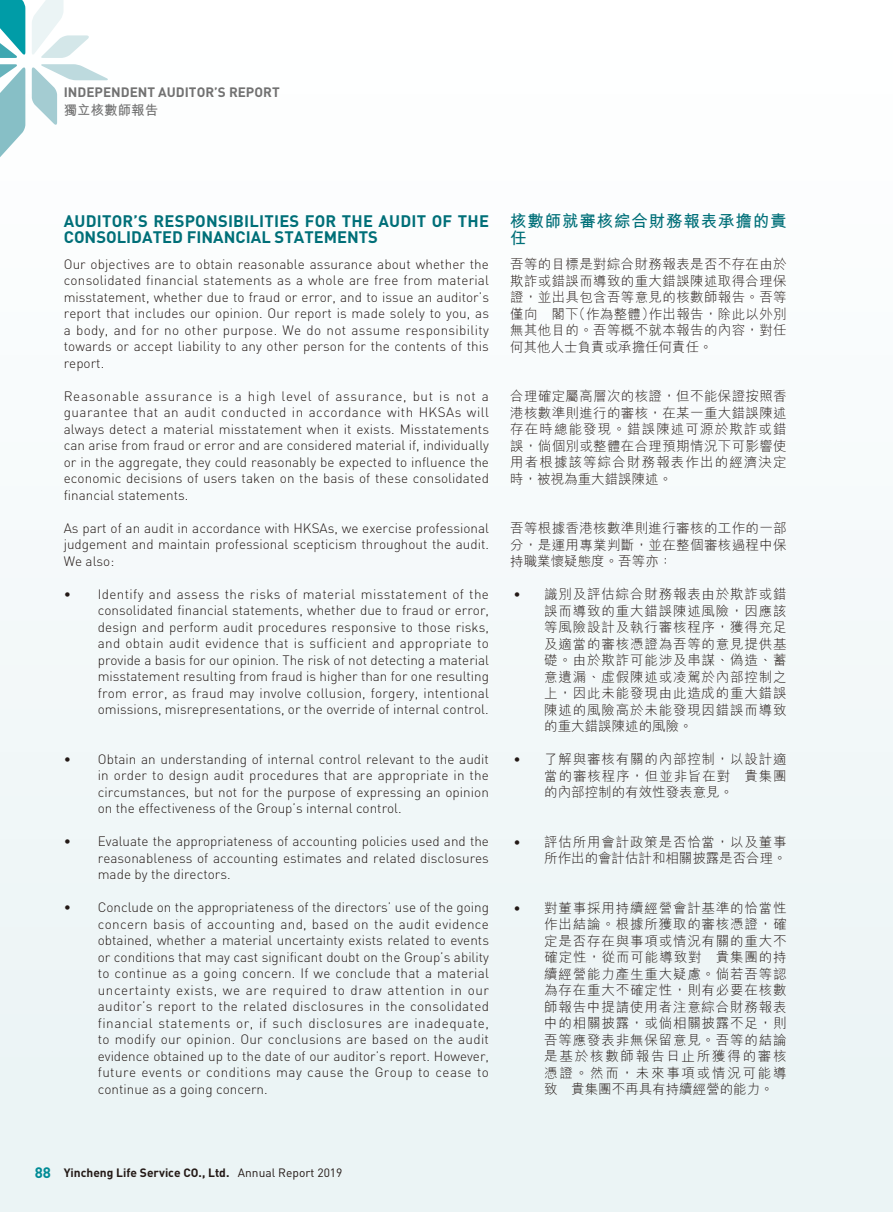
<style>
.page{position:relative;width:893px;height:1212px;background:#f4f9fa}
.page>*{position:absolute;margin:0;border:0;box-sizing:border-box;transform-origin:0 0}
.t1{font:700 16.5px/16.5px "DIN";letter-spacing:.015em;color:#006f78}
.t2{font:16.5px/16.5px "M Hei HK Bold E Ten B5 H";letter-spacing:.05em;color:#006f78}
.t3{font:300 13.5px/16.5px "DIN";color:#231916;text-align:justify}
.t4{font:13.5px/16.5px "M Hei HK Light E Ten B5 H";letter-spacing:.025em;color:#231916;text-align:justify}
.t5{font:13.5px/16.5px "M Hei HK Light E Ten B5 H";letter-spacing:-.005em;color:#231916;text-align:right}
.t6{font:700 13.5px "DIN";color:#717171}
.t7{font:13.5px "M Hei HK Bold E Ten B5 H";color:#717171}
.t8{font:700 12px "DIN";color:#231916}
.s1{font-family:"DIN";font-weight:300}
.s2{font-size:15px;color:#008b96}
.s3{font-weight:400}
</style>
<div class="page">
<svg style="left:32px;top:0;width:57px;height:58px"></svg>
<svg style="left:32px;top:64px;width:76px;height:61px"></svg>
<svg style="left:0;top:64px;width:25px;height:93px"></svg>
<svg style="left:0;top:0;width:25px;height:58px"></svg>
<p class="t6" style="left:64px;top:87px;width:217px">INDEPENDENT AUDITOR’S REPORT</p>
<p class="t7" style="left:64px;top:105px;width:96px">獨立核數師報告</p>
<p class="t1" style="left:64px;top:214px;width:427px">AUDITOR’S RESPONSIBILITIES FOR THE AUDIT OF THE<br>CONSOLIDATED FINANCIAL STATEMENTS</p>
<p class="t3" style="left:64px;top:257px;width:427px">Our objectives are to obtain reasonable assurance about whether the consolidated financial statements as a whole are free from material misstatement, whether due to fraud or error, and to issue an auditor’s report that includes our opinion. Our report is made solely to you, as a body, and for no other purpose. We do not assume responsibility towards or accept liability to any other person for the contents of this report.</p>
<p class="t3" style="left:64px;top:389px;width:427px">Reasonable assurance is a high level of assurance, but is not a guarantee that an audit conducted in accordance with HKSAs will always detect a material misstatement when it exists. Misstatements can arise from fraud or error and are considered material if, individually or in the aggregate, they could reasonably be expected to influence the economic decisions of users taken on the basis of these consolidated financial statements.</p>
<p class="t3" style="left:64px;top:521px;width:427px">As part of an audit in accordance with HKSAs, we exercise professional judgement and maintain professional scepticism throughout the audit.<br>We also:</p>
<p class="t3" style="left:98px;top:587px;width:393px;text-indent:-34px">• Identify and assess the risks of material misstatement of the consolidated financial statements, whether due to fraud or error, design and perform audit procedures responsive to those risks, and obtain audit evidence that is sufficient and appropriate to provide a basis for our opinion. The risk of not detecting a material misstatement resulting from fraud is higher than for one resulting from error, as fraud may involve collusion, forgery, intentional omissions, misrepresentations, or the override of internal control.</p>
<p class="t3" style="left:98px;top:752px;width:393px;text-indent:-34px">• Obtain an understanding of internal control relevant to the audit in order to design audit procedures that are appropriate in the circumstances, but not for the purpose of expressing an opinion on the effectiveness of the Group’s internal control.</p>
<p class="t3" style="left:98px;top:835px;width:393px;text-indent:-34px">• Evaluate the appropriateness of accounting policies used and the reasonableness of accounting estimates and related disclosures made by the directors.</p>
<p class="t3" style="left:98px;top:901px;width:393px;text-indent:-34px">• Conclude on the appropriateness of the directors’ use of the going concern basis of accounting and, based on the audit evidence obtained, whether a material uncertainty exists related to events or conditions that may cast significant doubt on the Group’s ability to continue as a going concern. If we conclude that a material uncertainty exists, we are required to draw attention in our auditor’s report to the related disclosures in the consolidated financial statements or, if such disclosures are inadequate, to modify our opinion. Our conclusions are based on the audit evidence obtained up to the date of our auditor’s report. However, future events or conditions may cause the Group to cease to continue as a going concern.</p>
<p class="t2" style="left:510px;top:215px;width:278px">核數師就審核綜合財務報表承擔的責任</p>
<p class="t4" style="left:510px;top:258px;width:278px">吾等的目標是對綜合財務報表是否不存在由於欺詐或錯誤而導致的重大錯誤陳述取得合理保證，並出具包含吾等意見的核數師報告。吾等僅向 閣下（作為整體）作出報告，除此以外別無其他目的。吾等概不就本報告的內容，對任何其他人士負責或承擔任何責任。</p>
<p class="t4" style="left:510px;top:390px;width:278px">合理確定屬高層次的核證，但不能保證按照香港核數準則進行的審核，在某一重大錯誤陳述存在時總能發現。錯誤陳述可源於欺詐或錯誤，倘個別或整體在合理預期情況下可影響使用者根據該等綜合財務報表作出的經濟決定時，被視為重大錯誤陳述。</p>
<p class="t4" style="left:510px;top:522px;width:278px">吾等根據香港核數準則進行審核的工作的一部分，是運用專業判斷，並在整個審核過程中保持職業懷疑態度。吾等亦：</p>
<p class="t4" style="left:544px;top:588px;width:244px;text-indent:-31px"><span class="s1">•</span> 識別及評估綜合財務報表由於欺詐或錯誤而導致的重大錯誤陳述風險，因應該等風險設計及執行審核程序，獲得充足及適當的審核憑證為吾等的意見提供基礎。由於欺詐可能涉及串謀、偽造、蓄意遺漏、虛假陳述或凌駕於內部控制之上，因此未能發現由此造成的重大錯誤陳述的風險高於未能發現因錯誤而導致的重大錯誤陳述的風險。</p>
<p class="t4" style="left:544px;top:753px;width:244px;text-indent:-31px"><span class="s1">•</span> 了解與審核有關的內部控制，以設計適當的審核程序，但並非旨在對 貴集團的內部控制的有效性發表意見。</p>
<p class="t5" style="left:513px;top:835px;width:275px"><span class="s1">•</span> 評估所用會計政策是否恰當，以及董事所作出的會計估計和相關披露是否合理。</p>
<p class="t4" style="left:544px;top:901px;width:244px;text-indent:-31px"><span class="s1">•</span> 對董事採用持續經營會計基準的恰當性作出結論。根據所獲取的審核憑證，確定是否存在與事項或情況有關的重大不確定性，從而可能導致對 貴集團的持續經營能力產生重大疑慮。倘若吾等認為存在重大不確定性，則有必要在核數師報告中提請使用者注意綜合財務報表中的相關披露，或倘相關披露不足，則吾等應發表非無保留意見。吾等的結論是基於核數師報告日止所獲得的審核憑證。然而，未來事項或情況可能導致 貴集團不再具有持續經營的能力。</p>
<p class="t8" style="left:35px;top:1168px;width:309px"><span class="s2">88</span> Yincheng Life Service CO., Ltd. <span class="s3">Annual Report 2019</span></p>
</div>
